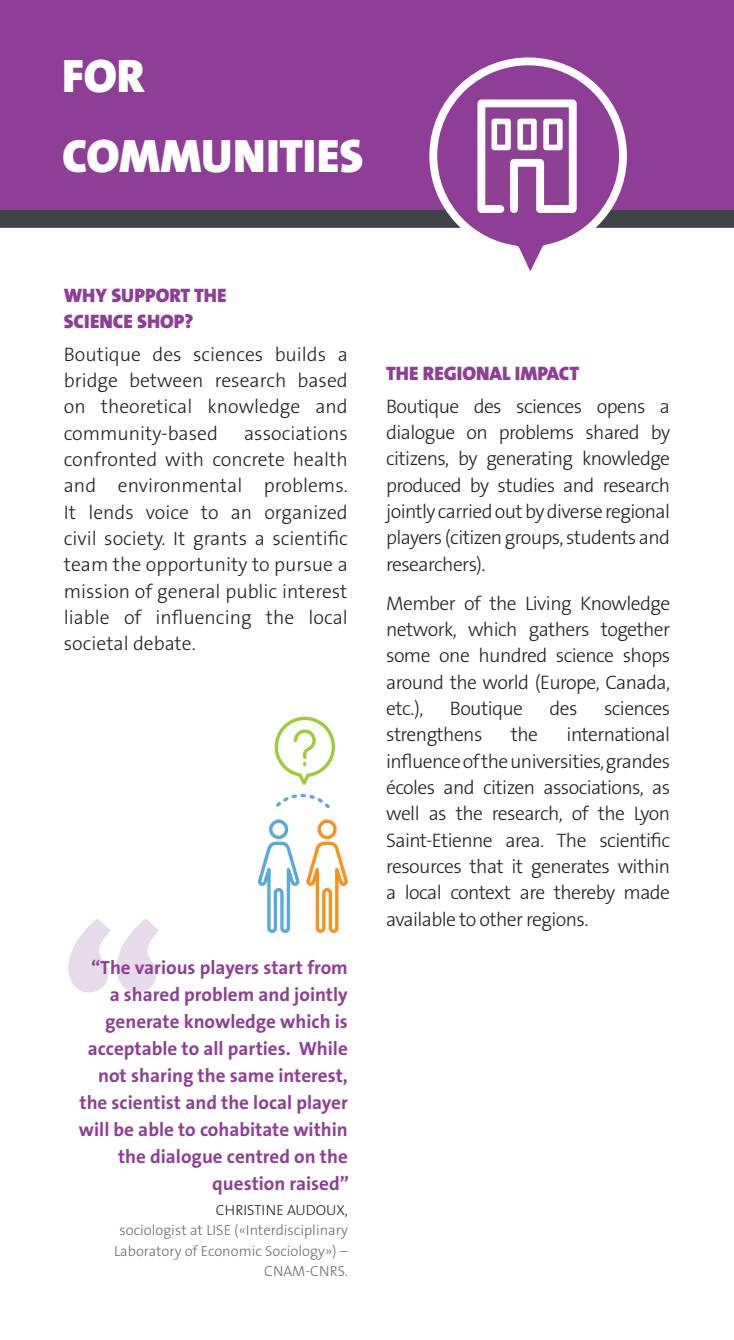
<style>
.page{position:relative;width:734px;height:1340px;background:#fff}
.page>*{position:absolute;margin:0;border:0;box-sizing:border-box;transform-origin:0 0}
.t1{font:900 47.25px/79.6px "The Sans B9";color:#fff}
.t2{font:300 19.57px/26.3px "The Sans B3";letter-spacing:-.03em;color:#231f20;text-align:justify}
.t3{font:900 19.57px/26.3px "The Sans B9";color:#8f3e97}
.t4{font:700 19.12px/27px "The Sans B7";color:#8f3e97;text-align:right}
.t5{font:300 14.62px/20.2px "The Sans B3";color:#6c6d70;text-align:right}
.t6{font:300 14.62px "The Sans B3";color:#231f20}
</style>
<div class="page">
<svg style="left:68px;top:918px;width:91px;height:74px"></svg>
<svg style="left:258px;top:819px;width:40px;height:114px"></svg>
<svg style="left:306px;top:819px;width:40px;height:114px"></svg>
<svg style="left:274px;top:716px;width:61px;height:93px"></svg>
<div style="left:0;top:0;width:733px;height:227px;background:#8f3e97"></div>
<div style="left:0;top:211px;width:125px;height:16px;background:#414446"></div>
<div style="left:125px;top:211px;width:144px;height:16px;background:#414446"></div>
<div style="left:269px;top:211px;width:464px;height:16px;background:#414446"></div>
<svg style="left:425px;top:57px;width:205px;height:214px"></svg>
<svg style="left:473px;top:95px;width:107px;height:122px"></svg>
<div style="left:510px;top:159px;width:34px;height:54px;background:#8e4194;border:8px solid #fff"></div>
<div style="left:517px;top:119px;width:19px;height:31px;background:#8e4194;border:6px solid #fff"></div>
<div style="left:491px;top:119px;width:19px;height:31px;background:#8e4194;border:6px solid #fff"></div>
<div style="left:543px;top:119px;width:19px;height:31px;background:#8e4194;border:6px solid #fff"></div>
<h1 class="t1" style="left:62px;top:38px;width:302px">FOR<br>COMMUNITIES</h1>
<p class="t3" style="left:64px;top:282px;width:164px">WHY SUPPORT THE<br>SCIENCE SHOP?</p>
<p class="t2" style="left:64px;top:342px;width:285px">Boutique des sciences builds a bridge between research based on theoretical knowledge and community-based</p>
<p class="t2" style="left:64px;top:420px;width:285px;text-indent:180px">associations confronted with concrete health and environmental problems.<br>It lends voice to an organized civil society. It grants a scientific team the opportunity to pursue a mission of general public interest liable of influencing the local societal debate.</p>
<p class="t4" style="left:79px;top:954px;width:271px">“The various players start from a shared problem and jointly generate knowledge which is acceptable to all parties. While not sharing the same interest, the scientist and the local player will be able to cohabitate within the dialogue centred on the question raised”</p>
<p class="t6" style="left:216px;top:1202px;width:17px">Christi</p>
<p class="t6" style="left:265px;top:1202px;width:41px">ne Audou</p>
<p class="t6" style="left:336px;top:1202px;width:13px">x,</p>
<p class="t5" style="left:114px;top:1220px;width:235px">sociologist at LISE («Interdisciplinary<br>Laboratory of Economic Sociology») –<br>CNAM-CN RS.</p>
<p class="t3" style="left:386px;top:360px;width:194px">THE REGIONAL IMPACT</p>
<p class="t2" style="left:386px;top:393px;width:285px">Boutique des sciences opens a dialogue on problems shared by citizens, by generating knowledge produced by studies and research jointly carried out by diverse regional players (citizen groups, students and researchers).</p>
<p class="t2" style="left:386px;top:590px;width:285px">Member of the Living Knowledge network, which gathers together some one hundred science shops around the world (Europe, Canada, etc.),</p>
<p class="t2" style="left:450px;top:696px;width:75px">Boutique</p>
<p class="t2" style="left:549px;top:696px;width:29px">des</p>
<p class="t2" style="left:604px;top:696px;width:68px">sciences</p>
<p class="t2" style="left:386px;top:722px;width:98px">strengthens</p>
<p class="t2" style="left:511px;top:722px;width:29px">the</p>
<p class="t2" style="left:386px;top:722px;width:285px;text-indent:180px">international influence of the universities, grandes écoles and citizen associations, as well as the research, of the Lyon Saint-Etienne area. The scientific resources that it generates within a local context are thereby made available to other regions.</p>
</div>
